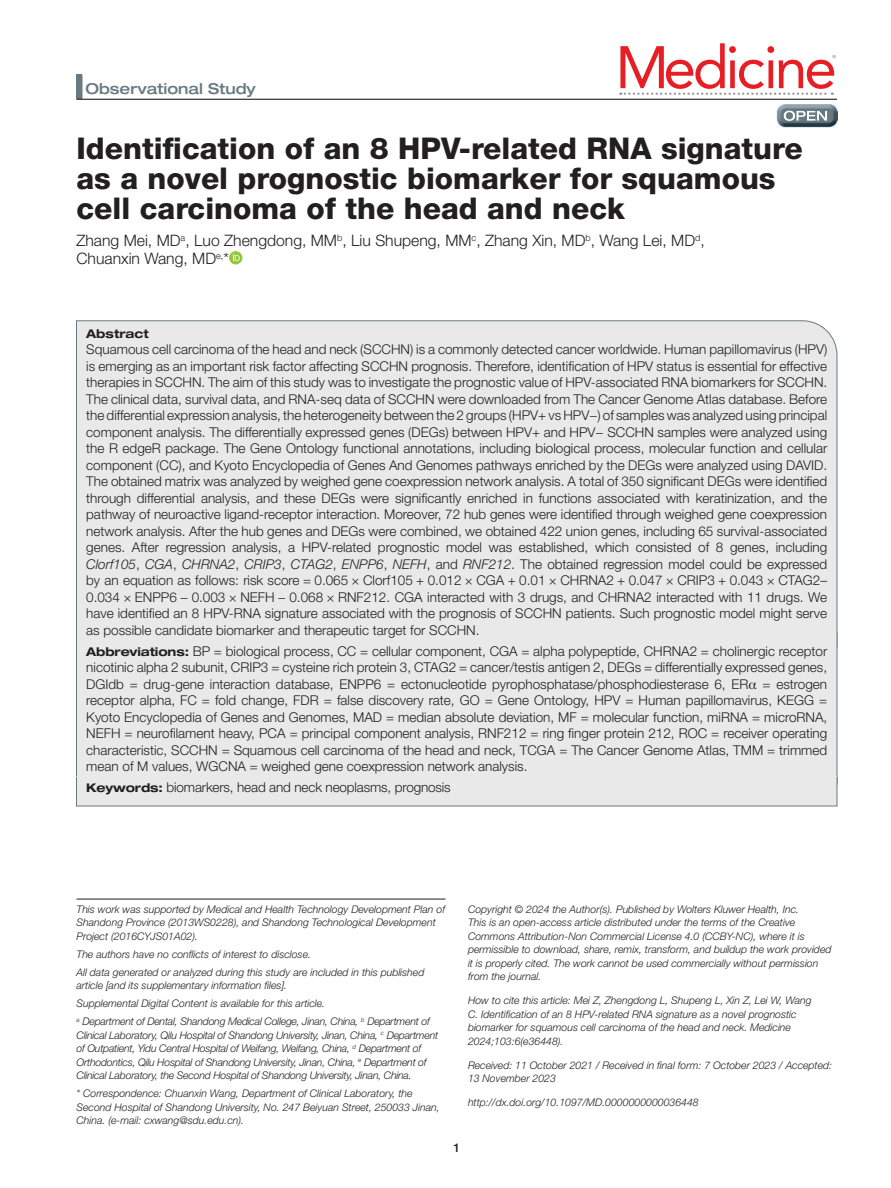
<style>
.page{position:relative;width:891px;height:1188px;background:#fff}
.page>*{position:absolute;margin:0;border:0;box-sizing:border-box;transform-origin:0 0}
.t1{font:59.4px "Avenir";letter-spacing:-.06em;color:#e71e24}
.t2{font:800 30px/30px "Helvetica Neue LT Std";color:#231f20}
.t3{font:300 15.75px/18px "Helvetica Neue LT Std";color:#231f20}
.t4{font:500 expanded 15px "Helvetica Neue LT Std";color:#667981}
.t5{font:300 13.5px/16.5px "Helvetica Neue LT Std";color:#231f20;text-align:justify}
.t6{font:700 expanded 12px "Helvetica Neue LT Std";color:#231f20}
.t7{font:500 12px "Helvetica Neue LT Std";color:#231f20}
.t8{font:italic 300 10.5px/13.5px "Helvetica Neue LT Std";color:#231f20}
.t9{font:italic 300 10.5px/13.5px "Helvetica Neue LT Std";letter-spacing:-.02em;color:#231f20}
.t10{font:500 10.35px "Akzidenz Grotesk BE";color:#909295}
.s1{font-style:italic}
.s2{font-weight:700;font-stretch:expanded;font-size:12px}
.s3{font-family:"Gandhari Unicode";font-weight:400}
</style>
<div class="page">
<div style="left:76px;top:74px;width:6px;height:25px;background:#677981"></div>
<hr style="left:76px;top:99px;width:761px;height:1px;background:#231f20">
<img style="left:776px;top:104px;width:61px;height:24px">
<svg style="left:784px;top:111px;width:43px;height:10px"></svg>
<svg style="left:620px;top:93px;width:213px;height:2px"></svg>
<div style="left:76px;top:320px;width:762px;height:329px;background:#e9e9e9"></div>
<div style="left:76px;top:633px;width:761px;height:153px;background:#e9e9e9"></div>
<div style="left:76px;top:777px;width:761px;height:29px;background:#e9e9e9"></div>
<div style="left:229px;top:251px;width:13px;height:13px;background:#93c73e;border-radius:50%"></div>
<svg style="left:233px;top:254px;width:7px;height:7px"></svg>
<hr style="left:76px;top:899px;width:370px;height:1px;background:#231f20">
<p class="t4" style="left:86px;top:80px;width:172px">Observational Study</p>
<h1 class="t1" style="left:615px;top:33px;width:223px">Medicine</h1>
<p class="t10" style="left:832px;top:52px;width:6px">®</p>
<h2 class="t2" style="left:76px;top:134px;width:728px">Identification of an 8 HPV-related RNA signature as a novel prognostic biomarker for squamous cell carcinoma of the head and neck</h2>
<p class="t3" style="left:76px;top:231px;width:630px">Zhang Mei, MD<sup>a</sup>, Luo Zhengdong, MM<sup>b</sup>, Liu Shupeng, MM<sup>c</sup>, Zhang Xin, MD<sup>b</sup>, Wang Lei, MD<sup>d</sup>,<br>Chuanxin Wang, MD<sup>e,</sup>*</p>
<p class="t6" style="left:86px;top:326px;width:64px">Abstract</p>
<p class="t5" style="left:86px;top:341px;width:743px">Squamous cell carcinoma of the head and neck (SCCHN) is a commonly detected cancer worldwide. Human papillomavirus (HPV) is emerging as an important risk factor affecting SCCHN prognosis. Therefore, identification of HPV status is essential for effective therapies in SCCHN. The aim of this study was to investigate the prognostic value of HPV-associated RNA biomarkers for SCCHN.<br>The clinical data, survival data, and RNA-seq data of SCCHN were downloaded from The Cancer Genome Atlas database. Before the differential expression analysis, the heterogeneity between the 2 groups (HPV+ vs HPV−) of samples was analyzed using principal component analysis. The differentially expressed genes (DEGs) between HPV+ and HPV− SCCHN samples were analyzed using the R edgeR package. The Gene Ontology functional annotations, including biological process, molecular function and cellular component (CC), and Kyoto Encyclopedia of Genes And Genomes pathways enriched by the DEGs were analyzed using DAVID.<br>The obtained matrix was analyzed by weighed gene coexpression network analysis. A total of 350 significant DEGs were identified through differential analysis, and these DEGs were significantly enriched in functions associated with keratinization, and the pathway of neuroactive ligand-receptor interaction. Moreover, 72 hub genes were identified through weighed gene coexpression network analysis. After the hub genes and DEGs were combined, we obtained 422 union genes, including 65 survival-associated genes. After regression analysis, a HPV-related prognostic model was established, which consisted of 8 genes, including <span class="s1">Clorf105</span>, <span class="s1">CGA</span>, <span class="s1">CHRNA2</span>, <span class="s1">CRIP3</span>, <span class="s1">CTAG2</span>, <span class="s1">ENPP6</span>, <span class="s1">NEFH</span>, and <span class="s1">RNF212</span>. The obtained regression model could be expressed by an equation as follows: risk score = 0.065 × Clorf105 + 0.012 × CGA + 0.01 × CHRNA2 + 0.047 × CRIP3 + 0.043 × CTAG2– 0.034 × ENPP6 − 0.003 × NEFH − 0.068 × RNF212. CGA interacted with 3 drugs, and CHRNA2 interacted with 11 drugs. We have identified an 8 HPV-RNA signature associated with the prognosis of SCCHN patients. Such prognostic model might serve as possible candidate biomarker and therapeutic target for SCCHN.</p>
<p class="t5" style="left:86px;top:643px;width:743px"><span class="s2">Abbreviations:</span> BP = biological process, CC = cellular component, CGA = alpha polypeptide, CHRNA2 = cholinergic receptor nicotinic alpha 2 subunit, CRIP3 = cysteine rich protein 3, CTAG2 = cancer/testis antigen 2, DEGs = differentially expressed genes, DGIdb = drug-gene interaction database, ENPP6 = ectonucleotide pyrophosphatase/phosphodiesterase 6, ER<span class="s3">α</span> = estrogen receptor alpha, FC = fold change, FDR = false discovery rate, GO = Gene Ontology, HPV = Human papillomavirus, KEGG = Kyoto Encyclopedia of Genes and Genomes, MAD = median absolute deviation, MF = molecular function, miRNA = microRNA, NEFH = neurofilament heavy, PCA = principal component analysis, RNF212 = ring finger protein 212, ROC = receiver operating characteristic, SCCHN = Squamous cell carcinoma of the head and neck, TCGA = The Cancer Genome Atlas, TMM = trimmed mean of M values, WGCNA = weighed gene coexpression network analysis.</p>
<p class="t5" style="left:86px;top:779px;width:366px"><span class="s2">Keywords:</span> biomarkers, head and neck neoplasms, prognosis</p>
<p class="t8" style="left:76px;top:902px;width:370px">This work was supported by Medical and Health Technology Development Plan of<br>Shandong Province (2013WS0228), and Shandong Technological Development<br>Project (2016CYJS01A02).</p>
<p class="t8" style="left:76px;top:945px;width:349px;line-height:18px">The authors have no conflicts of interest to disclose.<br>All data generated or analyzed during this study are included in this published</p>
<p class="t8" style="left:76px;top:977px;width:355px;line-height:18px">article [and its supplementary information files].<br>Supplemental Digital Content is available for this article.<br><sup>a</sup> Department of Dental, Shandong Medical College, Jinan, China, <sup>b</sup> Department of</p>
<p class="t9" style="left:76px;top:1028px;width:363px">Clinical Laboratory, Qilu Hospital of Shandong University, Jinan, China, <sup>c</sup> Department of Outpatient, Yidu Central Hospital of Weifang, Weifang, China, <sup>d</sup> Department of Orthodontics, Qilu Hospital of Shandong University, Jinan, China, <sup>e</sup> Department of Clinical Laboratory, the Second Hospital of Shandong University, Jinan, China.</p>
<p class="t8" style="left:77px;top:1087px;width:365px">* Correspondence: Chuanxin Wang, Department of Clinical Laboratory, the<br>Second Hospital of Shandong University, No. 247 Beiyuan Street, 250033 Jinan,<br>China. (e-mail: cxwang@sdu.edu.cn).</p>
<p class="t7" style="left:453px;top:1140px;width:8px">1</p>
<p class="t8" style="left:468px;top:902px;width:365px">Copyright © 2024 the Author(s). Published by Wolters Kluwer Health, Inc.<br>This is an open-access article distributed under the terms of the Creative Commons Attribution-Non Commercial License 4.0 (CCBY-NC), where it is permissible to download, share, remix, transform, and buildup the work provided it is properly cited. The work cannot be used commercially without permission from the journal.</p>
<p class="t8" style="left:468px;top:994px;width:345px">How to cite this article: Mei Z, Zhengdong L, Shupeng L, Xin Z, Lei W, Wang C. Identification of an 8 HPV-related RNA signature as a novel prognostic biomarker for squamous cell carcinoma of the head and neck. Medicine 2024;103:6(e36448).</p>
<p class="t8" style="left:468px;top:1058px;width:366px">Received: 11 October 2021 / Received in final form: 7 October 2023 / Accepted:<br>13 November 2023</p>
<p class="t8" style="left:468px;top:1096px;width:232px">http://dx.doi.org/10.1097/MD.0000000000036448</p>
</div>
